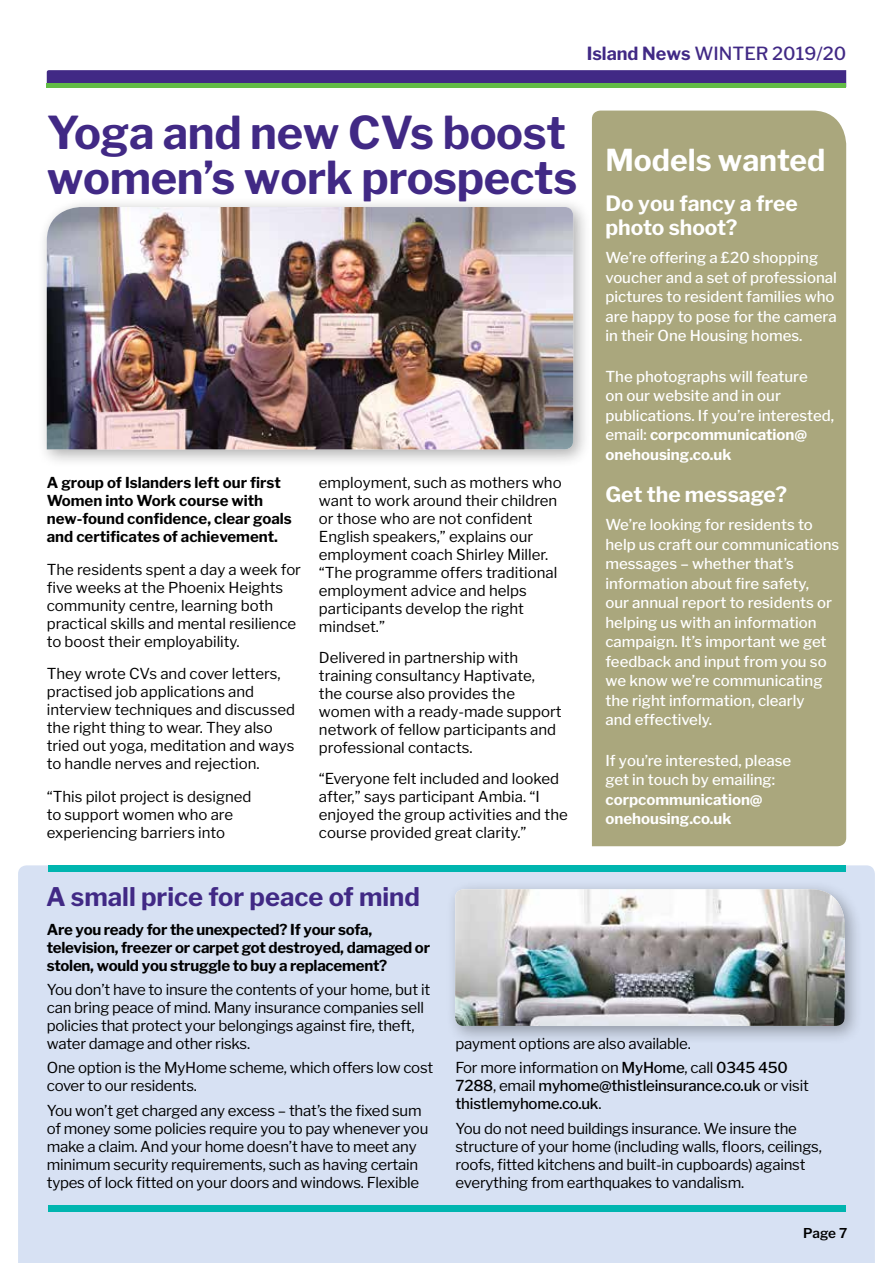
<style>
.page{position:relative;width:893px;height:1263px;background:#fff}
.page>*{position:absolute;margin:0;border:0;box-sizing:border-box;transform-origin:0 0}
.t1{font:700 45px/45px "Libre Franklin";letter-spacing:-.01em;color:#412985}
.t2{font:700 30px "Libre Franklin";color:#fff}
.t3{font:700 25.5px "Libre Franklin";color:#412985}
.t4{font:700 21px/24px "Libre Franklin";color:#fff}
.t5{font:500 18px "Libre Franklin";color:#412985}
.t6{font:15px/18px "Libre Franklin";color:#000}
.t7{font:500 15px/19.5px "Libre Franklin";color:#fff}
.t8{font:700 15px/18px "Libre Franklin";letter-spacing:-.015em;color:#000}
.t9{font:500 15px/18px "Libre Franklin";letter-spacing:-.015em;color:#000}
.t10{font:700 15px/19.5px "Libre Franklin";color:#fff}
.t11{font:600 13.5px "Libre Franklin";color:#000}
.s1{font-weight:700}
.s2{font-weight:500}
.s3{font-weight:400}
</style>
<div class="page">
<div style="left:18px;top:865px;width:857px;height:398px;background:#d7e1f3"></div>
<div style="left:37px;top:197px;width:555px;height:271px;background:#000;opacity:.32"></div>
<img style="left:47px;top:207px;width:526px;height:242px">
<svg style="left:47px;top:70px;width:799px;height:17px;background:#4a4d77"></svg>
<div style="left:48px;top:865px;width:798px;height:7px;background:#00b5af"></div>
<div style="left:48px;top:1206px;width:798px;height:6px;background:#00b5af"></div>
<div style="left:592px;top:111px;width:254px;height:735px;background:#aaa77d"></div>
<div style="left:445px;top:879px;width:418px;height:166px;background:#000;opacity:.32"></div>
<img style="left:455px;top:889px;width:390px;height:137px">
<p class="t5" style="left:587px;top:43px;width:261px"><span class="s1">Island News</span> WINTER 2019/20</p>
<h1 class="t1" style="left:47px;top:110px;width:532px">Yoga and new CVs boost women’s work prospects</h1>
<p class="t8" style="left:47px;top:474px;width:246px">A group of Islanders left our first<br>Women into Work course with new-found confidence, clear goals and certificates of achievement.</p>
<p class="t6" style="left:47px;top:560px;width:256px">The residents spent a day a week for five weeks at the Phoenix Heights community centre, learning both practical skills and mental resilience to boost their employability.</p>
<p class="t6" style="left:47px;top:665px;width:250px">They wrote CVs and cover letters, practised job applications and interview techniques and discussed the right thing to wear. They also tried out yoga, meditation and ways to handle nerves and rejection.</p>
<p class="t6" style="left:47px;top:787px;width:206px">“This pilot project is designed to support women who are experiencing barriers into</p>
<p class="t6" style="left:319px;top:474px;width:244px">employment, such as mothers who want to work around their children or those who are not confident<br>English speakers,” explains our employment coach Shirley Miller. “The programme offers traditional employment advice and helps participants develop the right mindset.”</p>
<p class="t6" style="left:319px;top:649px;width:244px">Delivered in partnership with training consultancy Haptivate, the course also provides the women with a ready-made support network of fellow participants and professional contacts.</p>
<p class="t6" style="left:319px;top:769px;width:250px">“Everyone felt included and looked after,” says participant Ambia. “I enjoyed the group activities and the course provided great clarity.”</p>
<h3 class="t3" style="left:46px;top:881px;width:375px">A small price for peace of mind</h3>
<h2 class="t2" style="left:605px;top:142px;width:221px">Models wanted</h2>
<h3 class="t4" style="left:605px;top:191px;width:194px">Do you fancy a free photo shoot?</h3>
<p class="t7" style="left:605px;top:248px;width:233px">We’re offering a £20 shopping voucher and a set of professional pictures to resident families who are happy to pose for the camera in their One Housing homes.</p>
<p class="t7" style="left:605px;top:367px;width:230px">The photographs will feature<br>on our website and in our publications. If you’re interested, email: <span class="s1">corpcommunication@ onehousing.co.uk</span></p>
<h3 class="t4" style="left:605px;top:482px;width:183px">Get the message?</h3>
<p class="t7" style="left:605px;top:515px;width:235px">We’re looking for residents to help us craft our communications messages – whether that’s information about fire safety,<br>our annual report to residents or helping us with an information campaign. It’s important we get feedback and input from you so we know we’re communicating the right information, clearly<br>and effectively.</p>
<p class="t7" style="left:605px;top:751px;width:187px">If you’re interested, please get in touch by emailing:</p>
<p class="t10" style="left:605px;top:790px;width:158px">corpcommunication@ onehousing.co.uk</p>
<p class="t8" style="left:47px;top:920px;width:385px">Are you ready for the unexpected? If your sofa, television, freezer or carpet got destroyed, damaged or stolen, would you struggle to buy a replacement?</p>
<p class="t6" style="left:47px;top:980px;width:385px">You don’t have to insure the contents of your home, but it can bring peace of mind. Many insurance companies sell policies that protect your belongings against fire, theft, water damage and other risks.</p>
<p class="t6" style="left:47px;top:1059px;width:388px">One option is the MyHome scheme, which offers low cost cover to our residents.</p>
<p class="t6" style="left:47px;top:1101px;width:383px">You won’t get charged any excess – that’s the fixed sum of money some policies require you to pay whenever you make a claim. And your home doesn’t have to meet any minimum security requirements, such as having certain types of lock fitted on your doors and windows. Flexible</p>
<p class="t6" style="left:455px;top:1031px;width:334px;line-height:24.3px">payment options are also available.<br>For more information on <span class="s2">MyHome</span>, call <span class="s2">0345 450</span></p>
<p class="t9" style="left:455px;top:1077px;width:355px">7288<span class="s3">, email</span> myhome@thistleinsurance.co.uk <span class="s3">or visit </span>thistlemyhome.co.uk<span class="s3">.</span></p>
<p class="t6" style="left:455px;top:1119px;width:368px">You do not need buildings insurance. We insure the structure of your home (including walls, floors, ceilings, roofs, fitted kitchens and built-in cupboards) against everything from earthquakes to vandalism.</p>
<p class="t11" style="left:803px;top:1225px;width:46px">Page 7</p>
</div>
